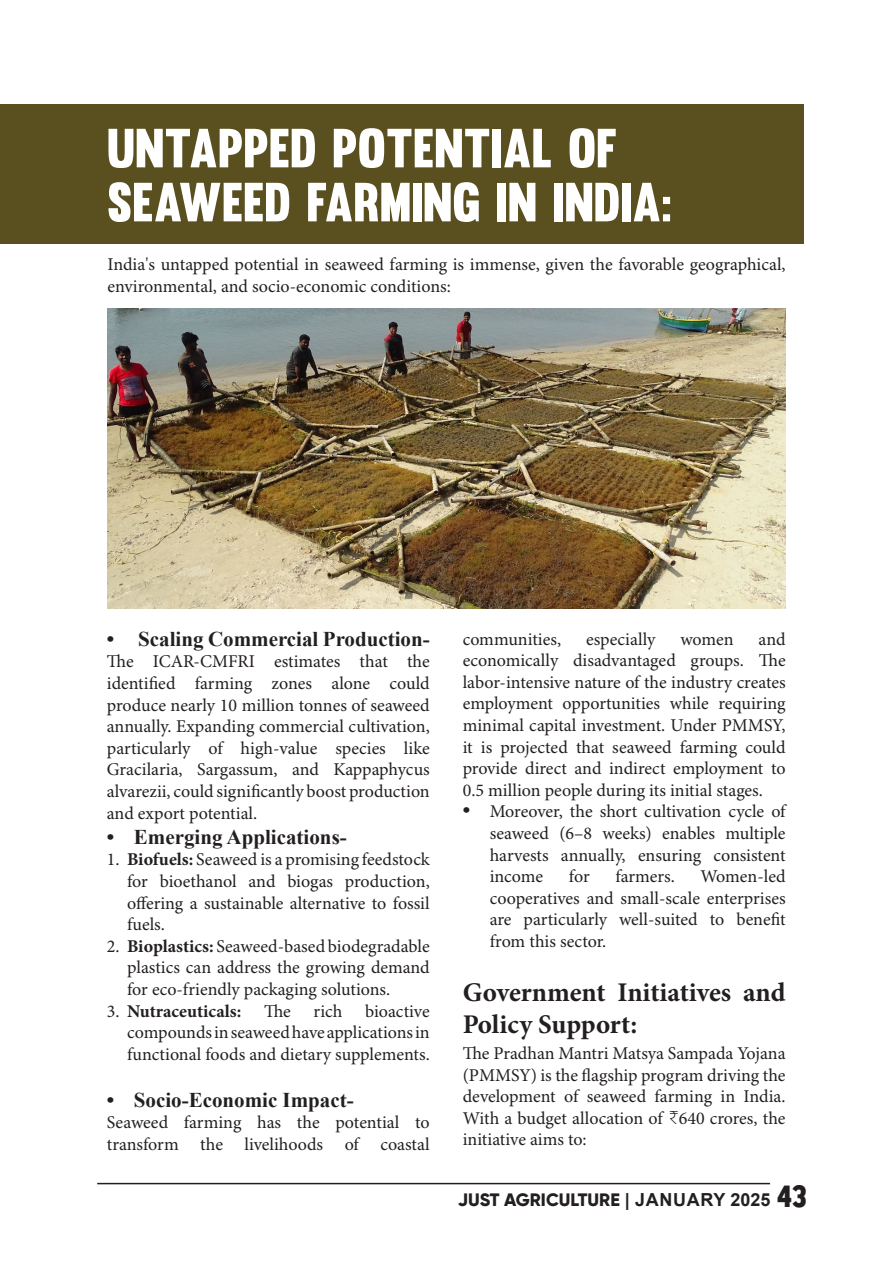
<style>
.page{position:relative;width:893px;height:1263px;background:#fff}
.page>*{position:absolute;margin:0;border:0;box-sizing:border-box;transform-origin:0 0}
.t1{font:54px/54px "Muro";color:#fff}
.t2{font:700 27px/32.4px "Minion Pro";letter-spacing:-.005em;color:#231f20}
.t3{font:700 21px "Times New Roman";color:#231f20}
.t4{font:18px/21.6px "Minion Pro";color:#231f20;text-align:justify}
.t5{font:800 18px "Gilroy";color:#231f20}
.t6{font:700 18px "Minion Pro";color:#231f20}
.s1{font-weight:700}
.s2{font-weight:400}
.s3{font-family:"Times New Roman";font-weight:700;font-size:21px}
.s4{font-family:"Letter Gothic Std"}
.s5{font-family:"Arial";font-weight:700}
.s6{font-family:"Muro";font-weight:400;font-size:30px}
</style>
<div class="page">
<hr style="left:97px;top:1183px;width:673px;height:1px;background:#231f20">
<div style="left:0;top:104px;width:803px;height:140px;background:#594f1f"></div>
<img style="left:107px;top:308px;width:679px;height:301px">
<p class="t1" style="left:107px;top:121px;width:566px">UNTAPPED POTENTIAL OF<br>SEAWEED FARMING IN INDIA:</p>
<p class="t4" style="left:107px;top:254px;width:680px">India's untapped potential in seaweed farming is immense, given the favorable geographical, environmental, and socio-economic conditions:</p>
<p class="t3" style="left:107px;top:623px;width:324px">• Scaling Commercial Production-</p>
<p class="t4" style="left:107px;top:651px;width:324px">The ICAR-CMFRI estimates that the identified farming zones alone could produce nearly 10 million tonnes of seaweed annually. Expanding commercial cultivation, particularly of high-value species like Gracilaria, Sargassum, and Kappaphycus alvarezii, could significantly boost production and export potential.</p>
<p class="t3" style="left:107px;top:821px;width:241px">• Emerging Applications-</p>
<p class="t4" style="left:127px;top:849px;width:304px;text-indent:-20px">1. <span class="s1">Biofuels:</span> Seaweed is a promising feedstock for bioethanol and biogas production, offering a sustainable alternative to fossil fuels.</p>
<p class="t4" style="left:127px;top:936px;width:304px;text-indent:-20px">2. <span class="s1">Bioplastics:</span> Seaweed-based biodegradable plastics can address the growing demand for eco-friendly packaging solutions.</p>
<p class="t6" style="left:107px;top:998px;width:136px"><span class="s2">3.</span> Nutraceuticals:</p>
<p class="t4" style="left:264px;top:1001px;width:28px">The</p>
<p class="t4" style="left:314px;top:1001px;width:30px">rich</p>
<p class="t4" style="left:127px;top:1001px;width:304px;text-indent:238px">bioactive compounds in seaweed have applications in functional foods and dietary supplements.</p>
<p class="t3" style="left:107px;top:1084px;width:248px">• Socio-Economic Impact-</p>
<p class="t4" style="left:107px;top:1112px;width:324px">Seaweed farming has the potential to transform the livelihoods of coastal</p>
<p class="t4" style="left:463px;top:629px;width:324px;text-indent:296px">and economically disadvantaged groups. The labor-intensive nature of the industry creates employment opportunities while requiring minimal capital investment. Under PMMSY, it is projected that seaweed farming could provide direct and indirect employment to 0.5 million people during its initial stages.</p>
<p class="t4" style="left:490px;top:801px;width:297px;text-indent:-27px"><span class="s3">•</span> Moreover, the short cultivation cycle of seaweed (6–8 weeks) enables multiple harvests annually, ensuring consistent income</p>
<p class="t4" style="left:463px;top:629px;width:100px">communities,</p>
<p class="t4" style="left:586px;top:629px;width:71px">especially</p>
<p class="t4" style="left:680px;top:629px;width:55px">women</p>
<p class="t4" style="left:490px;top:866px;width:297px;text-indent:211px">Women-led cooperatives and small-scale enterprises are particularly well-suited to benefit from this sector.</p>
<p class="t2" style="left:463px;top:976px;width:324px">Government Initiatives and<br>Policy Support:</p>
<p class="t4" style="left:463px;top:1043px;width:324px">The Pradhan Mantri Matsya Sampada Yojana (PMMSY) is the flagship program driving the development of seaweed farming in India.<br>With a budget allocation of <span class="s4">₹</span>640 crores, the initiative aims to:</p>
<p class="t4" style="left:569px;top:866px;width:22px">for</p>
<p class="t4" style="left:615px;top:866px;width:61px">farmers.</p>
<p class="t5" style="left:458px;top:1188px;width:351px">JUST AGRICULTURE <span class="s5">| JANUARY 2025</span> <span class="s6">43</span></p>
</div>
